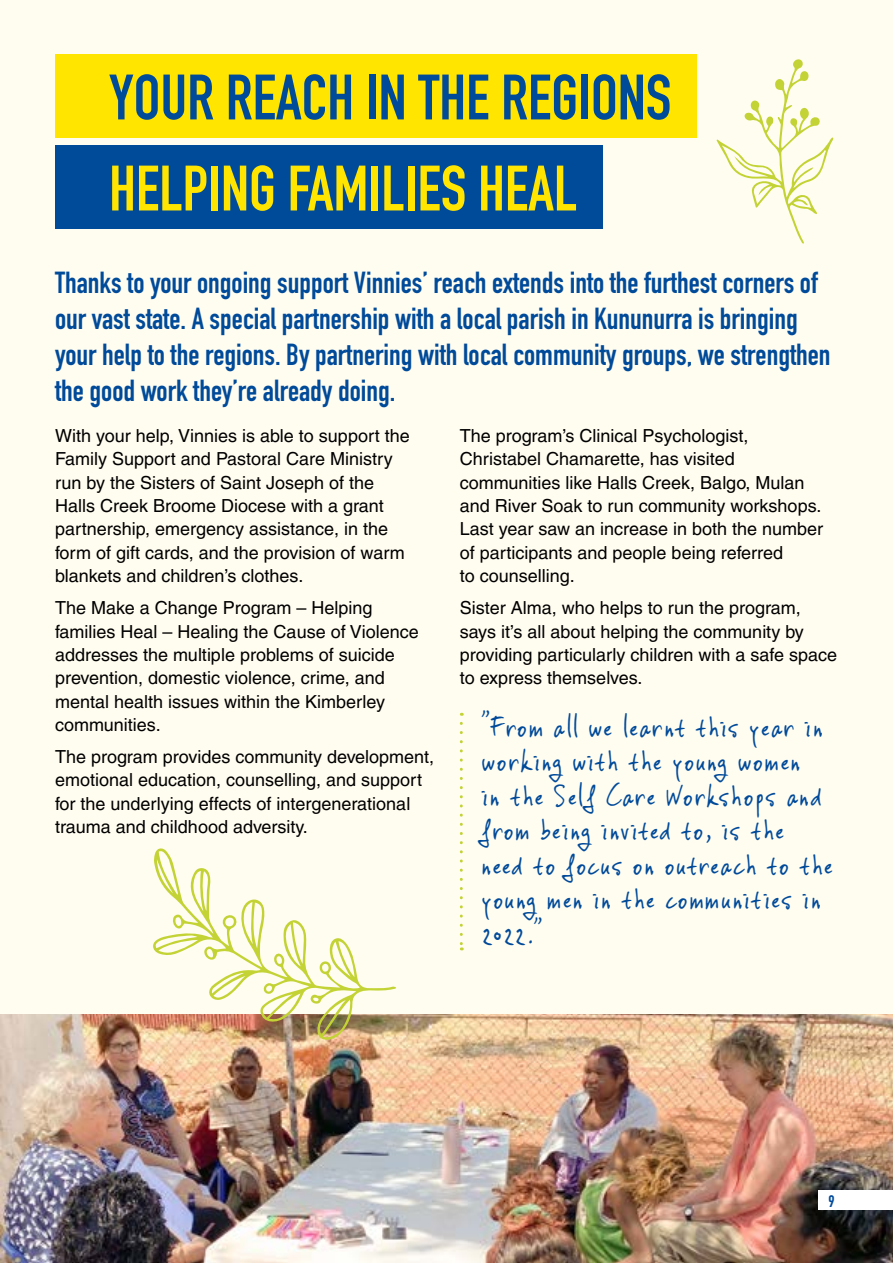
<style>
.page{position:relative;width:893px;height:1263px;background:#fff}
.page>*{position:absolute;margin:0;border:0;box-sizing:border-box;transform-origin:0 0}
.t1{font:700 63px "DIN Condensed";color:#004a9a}
.t2{font:700 63px "DIN Condensed";color:#ffe500}
.t3{font:31.5px/34.5px "Vinc Hand";color:#004a9a}
.t4{font:700 30px/36px "DIN Condensed";color:#004a9a}
.t5{font:18px/23.4px "Helvetica LT Pro";color:#000}
.t6{font:700 16.5px "DIN Condensed";color:#004a9a}
</style>
<div class="page">
<div style="left:0;top:0;width:893px;height:1208px;background:#fffdf0"></div>
<img style="left:0;top:1014px;width:893px;height:249px">
<div style="left:818px;top:1191px;width:75px;height:19px;background:#fff"></div>
<svg style="left:716px;top:59px;width:118px;height:185px"></svg>
<svg style="left:460px;top:723px;width:3px;height:227px"></svg>
<div style="left:55px;top:54px;width:642px;height:84px;background:#ffe500"></div>
<div style="left:55px;top:145px;width:548px;height:84px;background:#004a9a"></div>
<svg style="left:153px;top:848px;width:243px;height:194px"></svg>
<h1 class="t1" style="left:109px;top:55px;width:564px">YOUR REACH IN THE REGIONS</h1>
<h1 class="t2" style="left:109px;top:146px;width:470px">HELPING FAMILIES HEAL</h1>
<p class="t4" style="left:55px;top:265px;width:777px">Thanks to your ongoing support Vinnies’ reach extends into the furthest corners of our vast state. A special partnership with a local parish in Kununurra is bringing your help to the regions. By partnering with local community groups, we strengthen the good work they’re already doing.</p>
<p class="t5" style="left:55px;top:424px;width:356px">With your help, Vinnies is able to support the Family Support and Pastoral Care Ministry run by the Sisters of Saint Joseph of the Halls Creek Broome Diocese with a grant partnership, emergency assistance, in the form of gift cards, and the provision of warm blankets and children’s clothes.</p>
<p class="t5" style="left:55px;top:596px;width:365px">The Make a Change Program – Helping families Heal – Healing the Cause of Violence addresses the multiple problems of suicide prevention, domestic violence, crime, and mental health issues within the Kimberley communities.</p>
<p class="t5" style="left:55px;top:745px;width:381px">The program provides community development, emotional education, counselling, and support for the underlying effects of intergenerational trauma and childhood adversity.</p>
<p class="t5" style="left:460px;top:424px;width:365px">The program’s Clinical Psychologist, Christabel Chamarette, has visited communities like Halls Creek, Balgo, Mulan and River Soak to run community workshops.<br>Last year saw an increase in both the number of participants and people being referred<br>to counselling.</p>
<p class="t5" style="left:460px;top:596px;width:379px">Sister Alma, who helps to run the program, says it’s all about helping the community by providing particularly children with a safe space to express themselves.</p>
<h2 class="t3" style="left:481px;top:708px;width:354px">“From all we learnt this year in working with the young women<br>in the Self Care Workshops and from being invited to, is the need to focus on outreach to the young men in the communities in<br>2022.”</h2>
<p class="t6" style="left:828px;top:1190px;width:8px">9</p>
</div>
